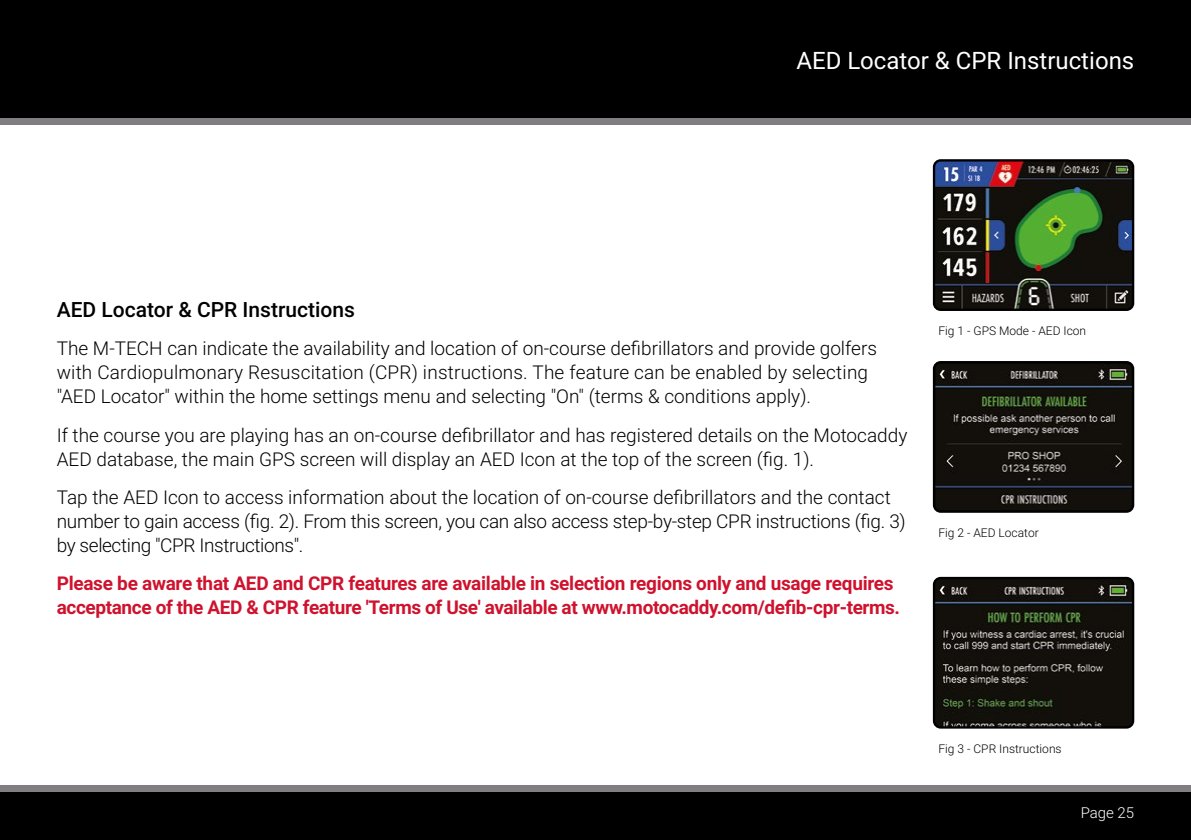
<style>
.page{position:relative;width:1191px;height:840px;background:#fff}
.page>*{position:absolute;margin:0;border:0;box-sizing:border-box;transform-origin:0 0}
.t1{font:24px "Roboto";color:#fff}
.t2{font:500 21px "Roboto";color:#000}
.t3{font:300 19px/24px "Roboto";color:#000}
.t4{font:700 19px/24px "Roboto";letter-spacing:-.02em;color:#cf122d}
.t5{font:300 15px "Roboto";color:#fff}
.t6{font:300 12px "Roboto";color:#000}
</style>
<div class="page">
<div style="left:0;top:790px;width:1191px;height:49px;background:#000"></div>
<div style="left:0;top:0;width:1191px;height:118px;background:#000"></div>
<div style="left:0;top:118px;width:1191px;height:6px;background:#817e82"></div>
<div style="left:0;top:784px;width:1191px;height:7px;background:#817e82"></div>
<img style="left:936px;top:162px;width:195px;height:146px">
<div style="left:933px;top:159px;width:201px;height:152px;border:2px solid #000;border-radius:7px"></div>
<svg style="left:936px;top:364px;width:197px;height:147px;background:#1f1e19"></svg>
<div style="left:933px;top:361px;width:201px;height:151px;border:2px solid #000;border-radius:7px"></div>
<img style="left:936px;top:579px;width:195px;height:146px">
<div style="left:933px;top:576px;width:201px;height:152px;border:2px solid #000;border-radius:7px"></div>
<p class="t1" style="left:796px;top:43px;width:339px">AED Locator &amp; CPR Instructions</p>
<p class="t2" style="left:57px;top:295px;width:300px">AED Locator &amp; CPR Instructions</p>
<p class="t3" style="left:57px;top:335px;width:822px">The M-TECH can indicate the availability and location of on-course defibrillators and provide golfers with Cardiopulmonary Resuscitation (CPR) instructions. The feature can be enabled by selecting "AED Locator" within the home settings menu and selecting "On" (terms &amp; conditions apply).</p>
<p class="t3" style="left:57px;top:422px;width:852px">If the course you are playing has an on-course defibrillator and has registered details on the Motocaddy<br>AED database, the main GPS screen will display an AED Icon at the top of the screen (fig. 1).</p>
<p class="t3" style="left:57px;top:484px;width:850px">Tap the AED Icon to access information about the location of on-course defibrillators and the contact number to gain access (fig. 2). From this screen, you can also access step-by-step CPR instructions (fig. 3) by selecting "CPR Instructions".</p>
<p class="t4" style="left:57px;top:570px;width:845px">Please be aware that AED and CPR features are available in selection regions only and usage requires acceptance of the AED &amp; CPR feature 'Terms of Use' available at www.motocaddy.com/defib-cpr-terms.</p>
<p class="t6" style="left:938px;top:322px;width:149px">Fig 1 - GPS Mode - AED Icon</p>
<p class="t6" style="left:938px;top:523px;width:102px">Fig 2 - AED Locator</p>
<p class="t6" style="left:938px;top:739px;width:125px">Fig 3 - CPR Instructions</p>
<p class="t5" style="left:1080px;top:802px;width:55px">Page 25</p>
</div>
